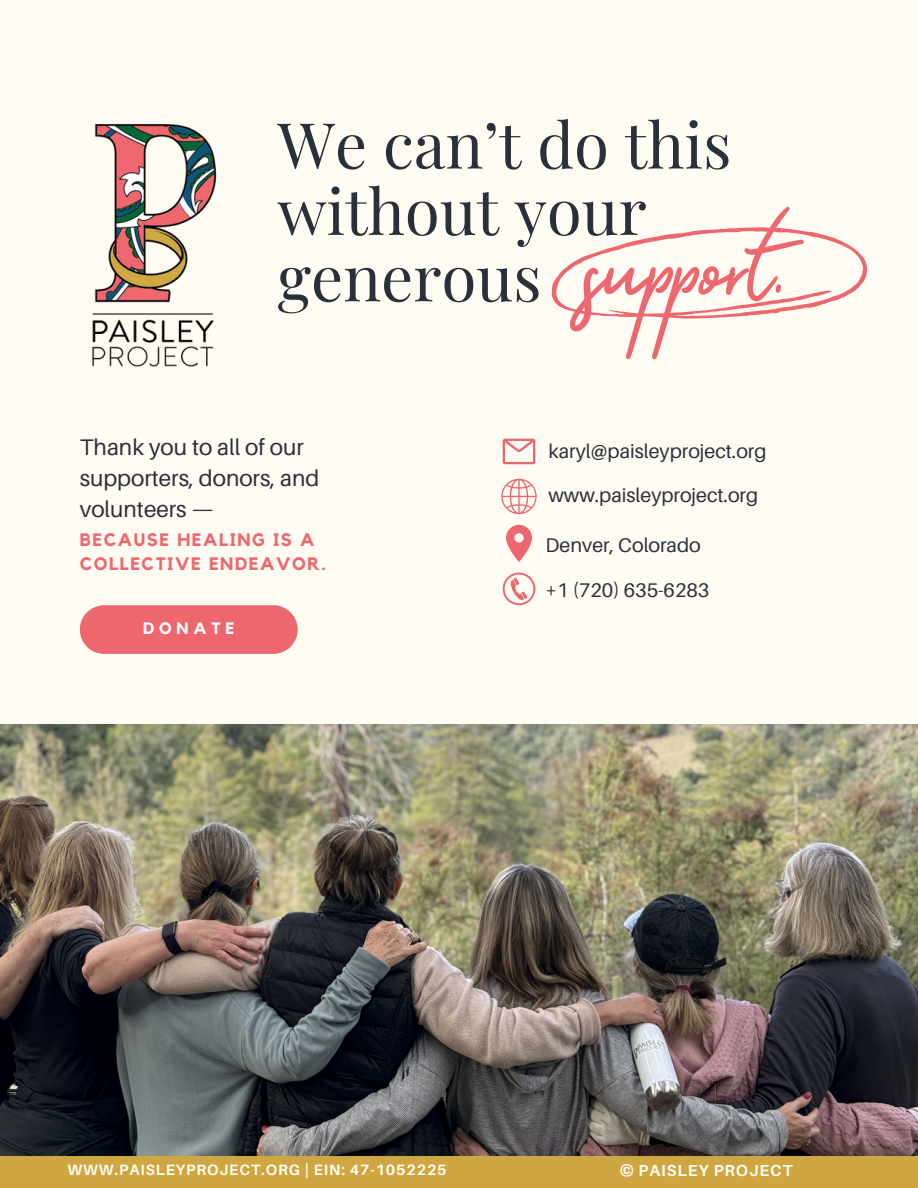
<style>
.page{position:relative;width:918px;height:1188px;background:#fffcf3}
.page>*{position:absolute;margin:0;border:0;box-sizing:border-box;transform-origin:0 0}
.t1{font:134.1px "Suluscript";color:#ed686e}
.t2{font:63.45px/66.3px "Playfair Display";color:#283139}
.t3{font:22.5px/30.8px "Aileron";color:#283139}
.t4{font:19.8px "Aileron";color:#283139}
.t5{font:700 18px/24.8px "Kollektif";letter-spacing:.085em;color:#ed686e}
.t6{font:700 16.5px "Kollektif";letter-spacing:.29em;color:#fff}
.t7{font:700 15.9px "Aileron";letter-spacing:.06em;color:#fffcf3}
.t8{font:700 15px "Aileron";letter-spacing:.06em;color:#fffcf3}
</style>
<div class="page">
<svg style="left:552px;top:227px;width:315px;height:92px"></svg>
<svg style="left:506px;top:525px;width:26px;height:37px"></svg>
<svg style="left:503px;top:573px;width:32px;height:32px"></svg>
<svg style="left:501px;top:478px;width:36px;height:37px"></svg>
<svg style="left:503px;top:439px;width:32px;height:25px"></svg>
<img style="left:0;top:725px;width:918px;height:431px">
<div style="left:0;top:1156px;width:918px;height:32px;background:#cea742"></div>
<img style="left:92px;top:124px;width:125px;height:243px">
<svg style="left:80px;top:605px;width:218px;height:49px;background:#ed7075"></svg>
<p class="t2" style="left:278px;top:109px;width:455px">We can’t do this without your generous</p>
<h1 class="t1" style="left:586px;top:170px;width:201px">support.</h1>
<h5 class="t3" style="left:80px;top:432px;width:241px">Thank you to all of our supporters, donors, and volunteers —</h5>
<p class="t5" style="left:80px;top:528px;width:248px">BECAUSE HEALING IS A<br>COLLECTIVE ENDEAVOR.</p>
<h5 class="t6" style="left:143px;top:621px;width:93px">DONATE</h5>
<p class="t4" style="left:548px;top:439px;width:220px">karyl@paisleyproject.org</p>
<h4 class="t4" style="left:548px;top:483px;width:211px">www.paisleyproject.org</h4>
<h3 class="t4" style="left:546px;top:532px;width:157px">Denver, Colorado</h3>
<p class="t4" style="left:546px;top:578px;width:165px">+1 (720) 635-6283</p>
<p class="t8" style="left:67px;top:1161px;width:381px">WWW.PAISLEYPROJECT.ORG | EIN: 47-1052225</p>
<p class="t7" style="left:620px;top:1161px;width:174px">© PAISLEY PROJECT</p>
</div>
